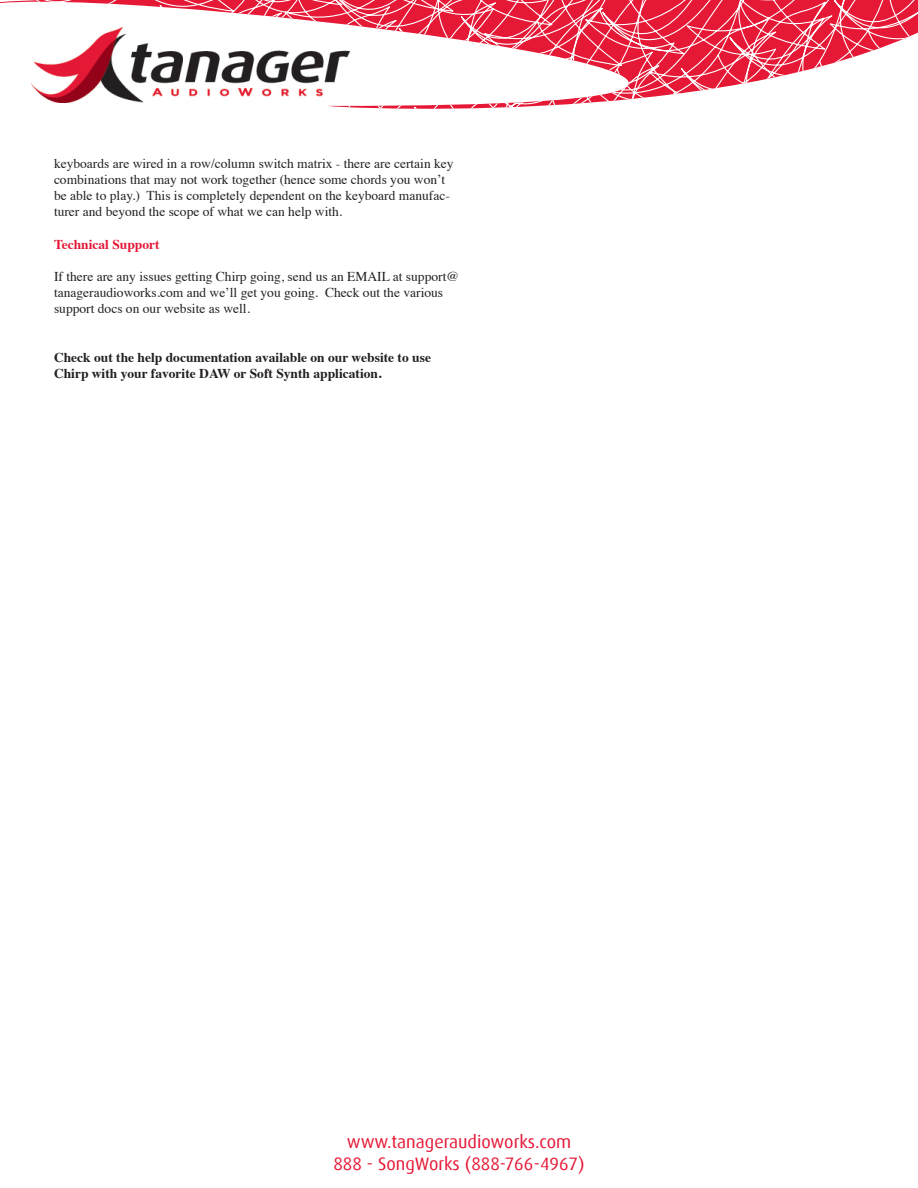
<style>
.page{position:relative;width:918px;height:1188px;background:#fff}
.page>*{position:absolute;margin:0;border:0;box-sizing:border-box;transform-origin:0 0}
.t1{font:18px "Dax";color:#e51836}
.t2{font:13.5px/16.2px "Times";color:#231f20}
.t3{font:700 13.5px/16.2px "Times";color:#231f20}
.t4{font:700 13.5px "Times";color:#e51836}
</style>
<div class="page">
<svg style="left:0;top:0;width:918px;height:109px"></svg>
<img style="left:32px;top:27px;width:318px;height:76px">
<p class="t2" style="left:54px;top:154px;width:401px">keyboards are wired in a row/column switch matrix - there are certain key combinations that may not work together (hence some chords you won’t be able to play.) This is completely dependent on the keyboard manufac&shy;turer and beyond the scope of what we can help with.</p>
<p class="t4" style="left:54px;top:231px;width:107px">Technical Support</p>
<p class="t2" style="left:54px;top:267px;width:406px">If there are any issues getting Chirp going, send us an EMAIL at support@ tanageraudioworks.com and we’ll get you going. Check out the various support docs on our website as well.</p>
<p class="t3" style="left:54px;top:348px;width:379px">Check out the help documentation available on our website to use<br>Chirp with your favorite DAW or Soft Synth application.</p>
<p class="t1" style="left:347px;top:1132px;width:226px">www.tanageraudioworks.com</p>
<p class="t1" style="left:333px;top:1154px;width:253px">888 - SongWorks (888-766-4967)</p>
</div>
